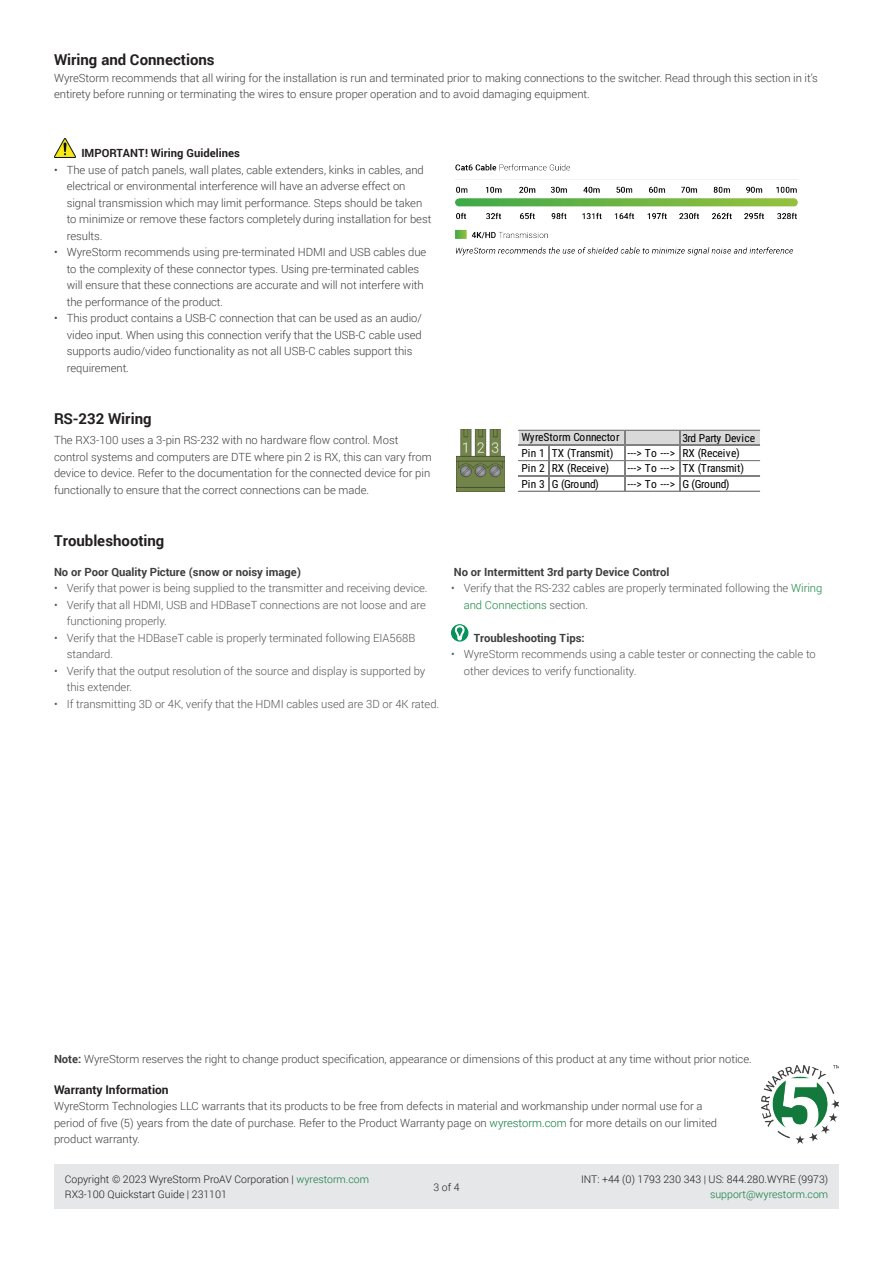
<style>
.page{position:relative;width:893px;height:1263px;background:#fff}
.page>*{position:absolute;margin:0;border:0;box-sizing:border-box;transform-origin:0 0}
.t1{font:700 15px "Roboto";color:#231f20}
.t2{font:700 12px "Roboto";color:#231f20}
.t3{font:300 11.25px/16.5px "Roboto";letter-spacing:-.005em;color:#3e3e3f}
.t4{font:300 11.25px/16.5px "Roboto";letter-spacing:-.005em;color:#545557}
.t5{font:700 11.25px "Roboto";color:#3e3e3f}
.t6{font:700 11.25px "Roboto";color:#231f20}
.t7{font:11.1px "Roboto Condensed";letter-spacing:-.015em;color:#000}
.t8{font:11.1px "Roboto Condensed";letter-spacing:.01em;color:#000}
.t9{font:300 10.5px/15px "Roboto";color:#1d1a18}
.t10{font:300 10.5px "Roboto";color:#0b7a3d}
.t11{font:300 10.5px "Roboto";color:#231f20}
.s1{color:#178641}
.s2{font-weight:700}
.s3{color:#0d793d}
.s4{color:#0c793d}
</style>
<div class="page">
<img style="left:54px;top:139px;width:22px;height:18px">
<img style="left:455px;top:164px;width:343px;height:91px">
<img style="left:457px;top:430px;width:48px;height:61px">
<div style="left:520px;top:431px;width:240px;height:15px;background:#d9d9d9"></div>
<hr style="left:624px;top:431px;width:1px;height:61px;background:#808080">
<hr style="left:679px;top:431px;width:1px;height:61px;background:#808080">
<hr style="left:549px;top:446px;width:1px;height:46px;background:#808080">
<hr style="left:518px;top:430px;width:242px;height:1px;background:#808080">
<hr style="left:518px;top:445px;width:242px;height:1px;background:#808080">
<hr style="left:518px;top:460px;width:242px;height:1px;background:#808080">
<hr style="left:518px;top:475px;width:242px;height:1px;background:#808080">
<hr style="left:518px;top:491px;width:242px;height:1px;background:#808080">
<svg style="left:451px;top:624px;width:17px;height:18px"></svg>
<svg style="left:455px;top:625px;width:9px;height:15px"></svg>
<img style="left:762px;top:1066px;width:77px;height:77px">
<div style="left:54px;top:1164px;width:785px;height:45px;background:#e6e7e9"></div>
<h1 class="t1" style="left:54px;top:50px;width:162px">Wiring and Connections</h1>
<p class="t3" style="left:54px;top:69px;width:765px">WyreStorm recommends that all wiring for the installation is run and terminated prior to making connections to the switcher. Read through this section in it’s entirety before running or terminating the wires to ensure proper operation and to avoid damaging equipment.</p>
<p class="t6" style="left:81px;top:146px;width:160px">IMPORTANT! Wiring Guidelines</p>
<p class="t3" style="left:67px;top:161px;width:366px;text-indent:-13px">• The use of patch panels, wall plates, cable extenders, kinks in cables, and electrical or environmental interference will have an adverse effect on signal transmission which may limit performance. Steps should be taken to minimize or remove these factors completely during installation for best results.</p>
<p class="t3" style="left:67px;top:244px;width:361px;text-indent:-13px">• WyreStorm recommends using pre-terminated HDMI and USB cables due to the complexity of these connector types. Using pre-terminated cables will ensure that these connections are accurate and will not interfere with the performance of the product.</p>
<p class="t3" style="left:67px;top:310px;width:357px;text-indent:-13px">• This product contains a USB-C connection that can be used as an audio/ video input. When using this connection verify that the USB-C cable used supports audio/video functionality as not all USB-C cables support this requirement.</p>
<h1 class="t1" style="left:54px;top:408px;width:99px">RS-232 Wiring</h1>
<p class="t3" style="left:54px;top:431px;width:379px">The RX3-100 uses a 3-pin RS-232 with no hardware flow control. Most control systems and computers are DTE where pin 2 is RX, this can vary from device to device. Refer to the documentation for the connected device for pin functionally to ensure that the correct connections can be made.</p>
<h1 class="t1" style="left:54px;top:530px;width:112px">Troubleshooting</h1>
<p class="t5" style="left:54px;top:564px;width:248px">No or Poor Quality Picture (snow or noisy image)</p>
<p class="t4" style="left:54px;top:579px;width:375px">• Verify that power is being supplied to the transmitter and receiving device.</p>
<p class="t4" style="left:67px;top:596px;width:361px;text-indent:-13px">• Verify that all HDMI, USB and HDBaseT connections are not loose and are functioning properly.</p>
<p class="t4" style="left:67px;top:629px;width:350px;text-indent:-13px">• Verify that the HDBaseT cable is properly terminated following EIA568B standard.</p>
<p class="t4" style="left:67px;top:662px;width:360px;text-indent:-13px">• Verify that the output resolution of the source and display is supported by this extender.</p>
<p class="t4" style="left:54px;top:695px;width:387px">• If transmitting 3D or 4K, verify that the HDMI cables used are 3D or 4K rated.</p>
<p class="t7" style="left:522px;top:429px;width:99px">WyreStorm Connector</p>
<p class="t7" style="left:682px;top:430px;width:74px">3rd Party Device</p>
<p class="t7" style="left:522px;top:445px;width:93px">Pin 1 TX (Transmit)</p>
<p class="t8" style="left:627px;top:445px;width:114px">---&gt; To ---&gt; RX (Receive)</p>
<p class="t8" style="left:522px;top:461px;width:89px">Pin 2 RX (Receive)</p>
<p class="t7" style="left:627px;top:461px;width:118px">---&gt; To ---&gt; TX (Transmit)</p>
<p class="t7" style="left:522px;top:476px;width:79px">Pin 3 G (Ground)</p>
<p class="t7" style="left:627px;top:476px;width:104px">---&gt; To ---&gt; G (Ground)</p>
<p class="t5" style="left:454px;top:564px;width:217px">No or Intermittent 3rd party Device Control</p>
<p class="t4" style="left:464px;top:579px;width:360px;text-indent:-13px">• Verify that the RS-232 cables are properly terminated following the <span class="s1">Wiring and Connections</span> section.</p>
<p class="t5" style="left:474px;top:630px;width:113px">Troubleshooting Tips:</p>
<p class="t4" style="left:464px;top:645px;width:354px;text-indent:-13px">• WyreStorm recommends using a cable tester or connecting the cable to other devices to verify functionality.</p>
<p class="t3" style="left:54px;top:1050px;width:699px"><span class="s2">Note:</span> WyreStorm reserves the right to change product specification, appearance or dimensions of this product at any time without prior notice.</p>
<p class="t2" style="left:54px;top:1081px;width:116px">Warranty Information</p>
<p class="t3" style="left:54px;top:1097px;width:665px">WyreStorm Technologies LLC warrants that its products to be free from defects in material and workmanship under normal use for a period of five (5) years from the date of purchase. Refer to the Product Warranty page on <span class="s3">wyrestorm.com</span> for more details on our limited product warranty.</p>
<p class="t9" style="left:65px;top:1172px;width:306px">Copyright © 2023 WyreStorm ProAV Corporation | <span class="s4">wyrestorm.com<br></span>RX3-100 Quickstart Guide | 231101</p>
<p class="t9" style="left:581px;top:1172px;width:249px">INT: +44 (0) 1793 230 343 | US: 844.280.WYRE (9973)</p>
<p class="t11" style="left:433px;top:1180px;width:28px">3 of 4</p>
<p class="t10" style="left:710px;top:1187px;width:120px">support@wyrestorm.com</p>
</div>
